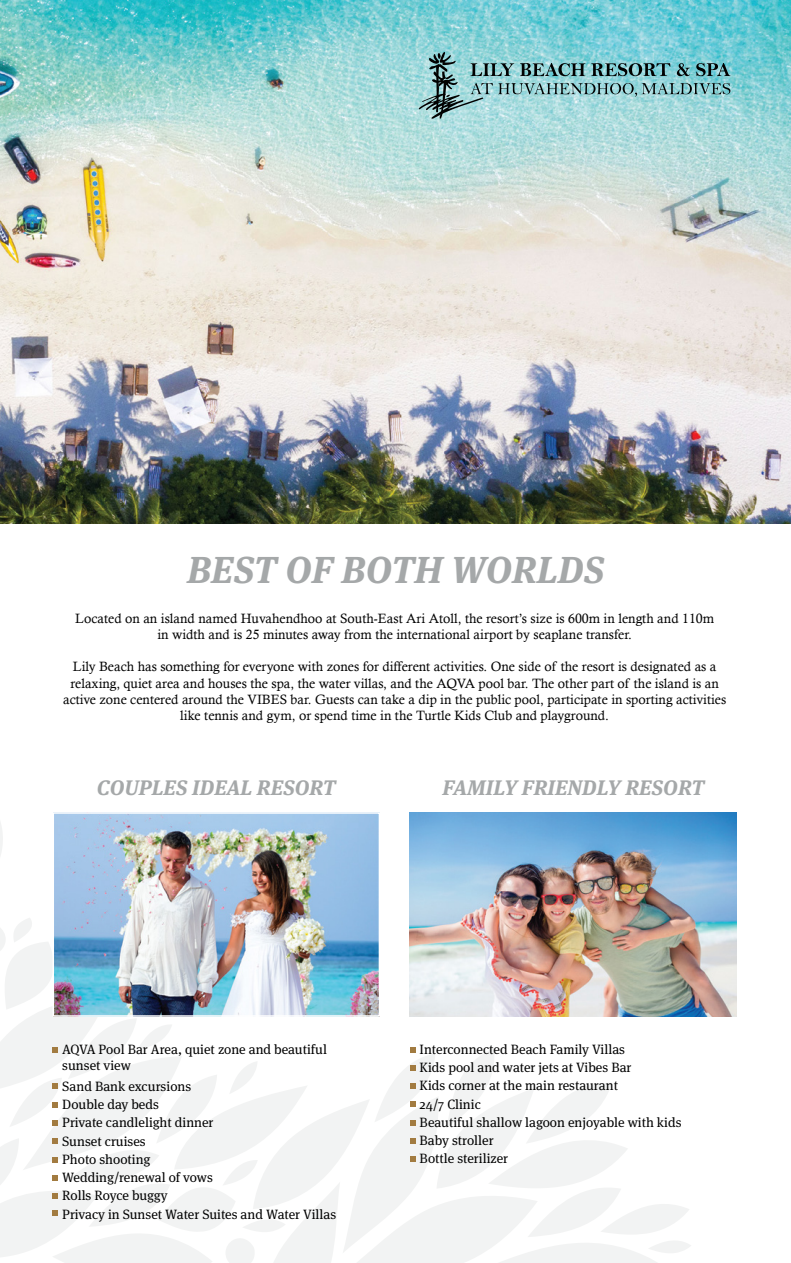
<style>
.page{position:relative;width:791px;height:1263px;background:#fff}
.page>*{position:absolute;margin:0;border:0;box-sizing:border-box;transform-origin:0 0}
.t1{font:italic 700 37.5px "Meta Serif Pro";color:#a5a8a9}
.t2{font:italic 700 21px "Meta Serif Pro";color:#a5a8a9}
.t3{font:13.5px/16.2px "Calisto";color:#000;text-align:center}
.t4{font:13.5px/16.2px "Meta Serif Pro";color:#000}
</style>
<div class="page">
<img style="left:1px;top:1px;width:789px;height:522px">
<svg style="left:0;top:823px;width:3px;height:32px"></svg>
<img style="left:410px;top:812px;width:326px;height:205px">
<img style="left:55px;top:815px;width:322px;height:102px">
<div style="left:52px;top:812px;width:328px;height:205px;border:2px solid #fff"></div>
<svg style="left:0;top:917px;width:691px;height:346px"></svg>
<svg style="left:417px;top:52px;width:313px;height:67px;background:#88bdc0"></svg>
<h1 class="t1" style="left:187px;top:539px;width:418px">BEST OF BOTH WORLDS</h1>
<p class="t3" style="left:75px;top:610px;width:640px">Located on an island named Huvahendhoo at South-East Ari Atoll, the resort’s size is 600m in length and 110m in width and is 25 minutes away from the international airport by seaplane transfer.</p>
<p class="t3" style="left:63px;top:658px;width:664px">Lily Beach has something for everyone with zones for different activities. One side of the resort is designated as a relaxing, quiet area and houses the spa, the water villas, and the AQVA pool bar. The other part of the island is an active zone centered around the VIBES bar. Guests can take a dip in the public pool, participate in sporting activities like tennis and gym, or spend time in the Turtle Kids Club and playground.</p>
<h2 class="t2" style="left:97px;top:771px;width:240px">COUPLES IDEAL RESORT</h2>
<h2 class="t2" style="left:442px;top:771px;width:263px">FAMILY FRIENDLY RESORT</h2>
<p class="t4" style="left:62px;top:1040px;width:266px">AQVA Pool Bar Area, quiet zone and beautiful sunset view</p>
<p class="t4" style="left:62px;top:1077px;width:130px">Sand Bank excursions</p>
<p class="t4" style="left:62px;top:1114px;width:153px">Private candlelight dinner</p>
<p class="t4" style="left:62px;top:1095px;width:98px">Double day beds</p>
<p class="t4" style="left:62px;top:1132px;width:85px">Sunset cruises</p>
<p class="t4" style="left:62px;top:1150px;width:90px">Photo shooting</p>
<p class="t4" style="left:62px;top:1168px;width:152px">Wedding/renewal of vows</p>
<p class="t4" style="left:62px;top:1187px;width:107px">Rolls Royce buggy</p>
<p class="t4" style="left:62px;top:1205px;width:275px">Privacy in Sunset Water Suites and Water Villas</p>
<p class="t4" style="left:419px;top:1040px;width:207px">Interconnected Beach Family Villas</p>
<p class="t4" style="left:419px;top:1058px;width:213px">Kids pool and water jets at Vibes Bar</p>
<p class="t4" style="left:419px;top:1077px;width:200px">Kids corner at the main restaurant</p>
<p class="t4" style="left:419px;top:1095px;width:63px">24/7 Clinic</p>
<p class="t4" style="left:419px;top:1113px;width:263px">Beautiful shallow lagoon enjoyable with kids</p>
<p class="t4" style="left:419px;top:1132px;width:75px">Baby stroller</p>
<p class="t4" style="left:419px;top:1150px;width:90px">Bottle sterilizer</p>
</div>
